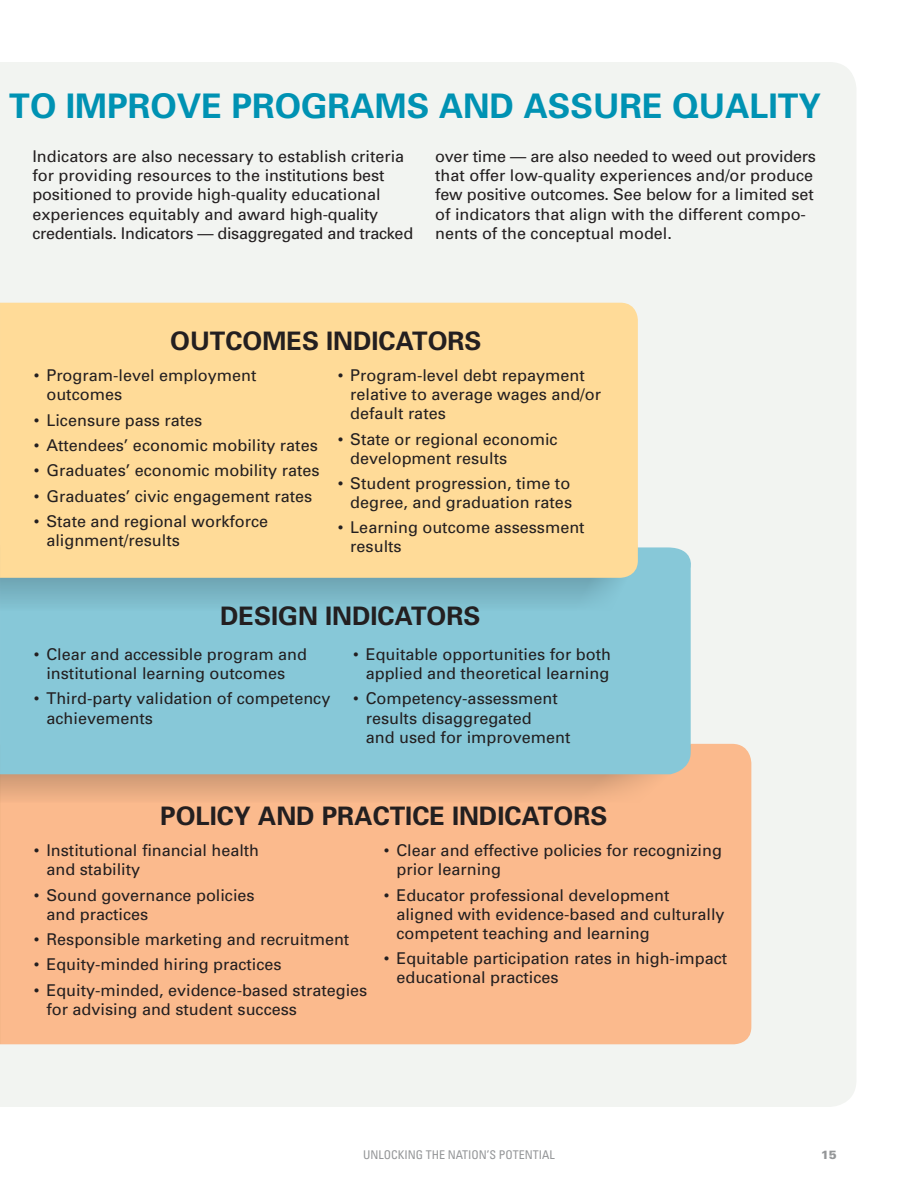
<style>
.page{position:relative;width:918px;height:1188px;background:#fff}
.page>*{position:absolute;margin:0;border:0;box-sizing:border-box;transform-origin:0 0}
.t1{font:700 33.9px "Univers";color:#0092b3}
.t2{font:700 25.5px "Univers";color:#231f20}
.t3{font:16.2px/19px "Univers";color:#231f20}
.t4{font:condensed 12px "Univers";color:#949698}
.t5{font:900 12px "Univers";color:#949698}
</style>
<div class="page">
<div style="left:0;top:62px;width:856px;height:1045px;background:#f2f4f1"></div>
<div style="left:638px;top:744px;width:113px;height:300px;background:#fbba8d"></div>
<svg style="left:638px;top:774px;width:53px;height:29px;background:#f8b88c"></svg>
<svg style="left:638px;top:547px;width:57px;height:227px;background:#8ecad8"></svg>
<svg style="left:0;top:578px;width:638px;height:466px;background:#c7bdaa"></svg>
<div style="left:0;top:303px;width:638px;height:275px;background:#ffdb98"></div>
<h1 class="t1" style="left:9px;top:85px;width:813px">TO IMPROVE PROGRAMS AND ASSURE QUALITY</h1>
<p class="t3" style="left:32px;top:146px;width:382px;line-height:19.5px">Indicators are also necessary to establish criteria for providing resources to the institutions best positioned to provide high-quality educational experiences equitably and award high-quality credentials. Indicators — disaggregated and tracked</p>
<p class="t3" style="left:435px;top:146px;width:382px;line-height:19.5px">over time — are also needed to weed out providers that offer low-quality experiences and/or produce few positive outcomes. See below for a limited set of indicators that align with the different compo&shy;nents of the conceptual model.</p>
<h2 class="t2" style="left:170px;top:325px;width:313px">OUTCOMES INDICATORS</h2>
<p class="t3" style="left:46px;top:366px;width:212px;text-indent:-12px">• Program-level employment outcomes</p>
<p class="t3" style="left:34px;top:410px;width:170px">• Licensure pass rates</p>
<p class="t3" style="left:34px;top:435px;width:285px">• Attendees’ economic mobility rates</p>
<p class="t3" style="left:34px;top:461px;width:287px">• Graduates’ economic mobility rates</p>
<p class="t3" style="left:34px;top:486px;width:280px">• Graduates’ civic engagement rates</p>
<p class="t3" style="left:46px;top:511px;width:223px;text-indent:-12px">• State and regional workforce alignment/results</p>
<p class="t3" style="left:350px;top:366px;width:252px;text-indent:-12px">• Program-level debt repayment relative to average wages and/or default rates</p>
<p class="t3" style="left:350px;top:429px;width:209px;text-indent:-12px">• State or regional economic development results</p>
<p class="t3" style="left:338px;top:474px;width:236px;text-align:right">• Student progression, time to degree, and graduation rates</p>
<p class="t3" style="left:350px;top:518px;width:236px;text-indent:-12px">• Learning outcome assessment results</p>
<h2 class="t2" style="left:220px;top:601px;width:262px">DESIGN INDICATORS</h2>
<p class="t3" style="left:34px;top:645px;width:275px;text-align:center">• Clear and accessible program and institutional learning outcomes</p>
<p class="t3" style="left:46px;top:689px;width:285px;text-indent:-12px">• Third-party validation of competency achievements</p>
<p class="t3" style="left:353px;top:645px;width:259px;text-align:right">• Equitable opportunities for both applied and theoretical learning</p>
<p class="t3" style="left:366px;top:689px;width:206px;text-indent:-12px">• Competency-assessment results disaggregated<br>and used for improvement</p>
<h2 class="t2" style="left:160px;top:800px;width:449px">POLICY AND PRACTICE INDICATORS</h2>
<p class="t3" style="left:46px;top:841px;width:214px;text-indent:-12px">• Institutional financial health and stability</p>
<p class="t3" style="left:46px;top:885px;width:210px;text-indent:-12px">• Sound governance policies and practices</p>
<p class="t3" style="left:34px;top:930px;width:317px">• Responsible marketing and recruitment</p>
<p class="t3" style="left:34px;top:955px;width:249px">• Equity-minded hiring practices</p>
<p class="t3" style="left:46px;top:980px;width:322px;text-indent:-12px">• Equity-minded, evidence-based strategies for advising and student success</p>
<p class="t3" style="left:396px;top:841px;width:327px;text-indent:-12px">• Clear and effective policies for recognizing prior learning</p>
<p class="t3" style="left:396px;top:885px;width:330px;text-indent:-12px">• Educator professional development aligned with evidence-based and culturally competent teaching and learning</p>
<p class="t3" style="left:396px;top:949px;width:332px;text-indent:-12px">• Equitable participation rates in high-impact educational practices</p>
<p class="t4" style="left:363px;top:1148px;width:193px">UNLOCKING THE NATION’S POTENTIAL</p>
<p class="t5" style="left:821px;top:1148px;width:18px">15</p>
</div>
